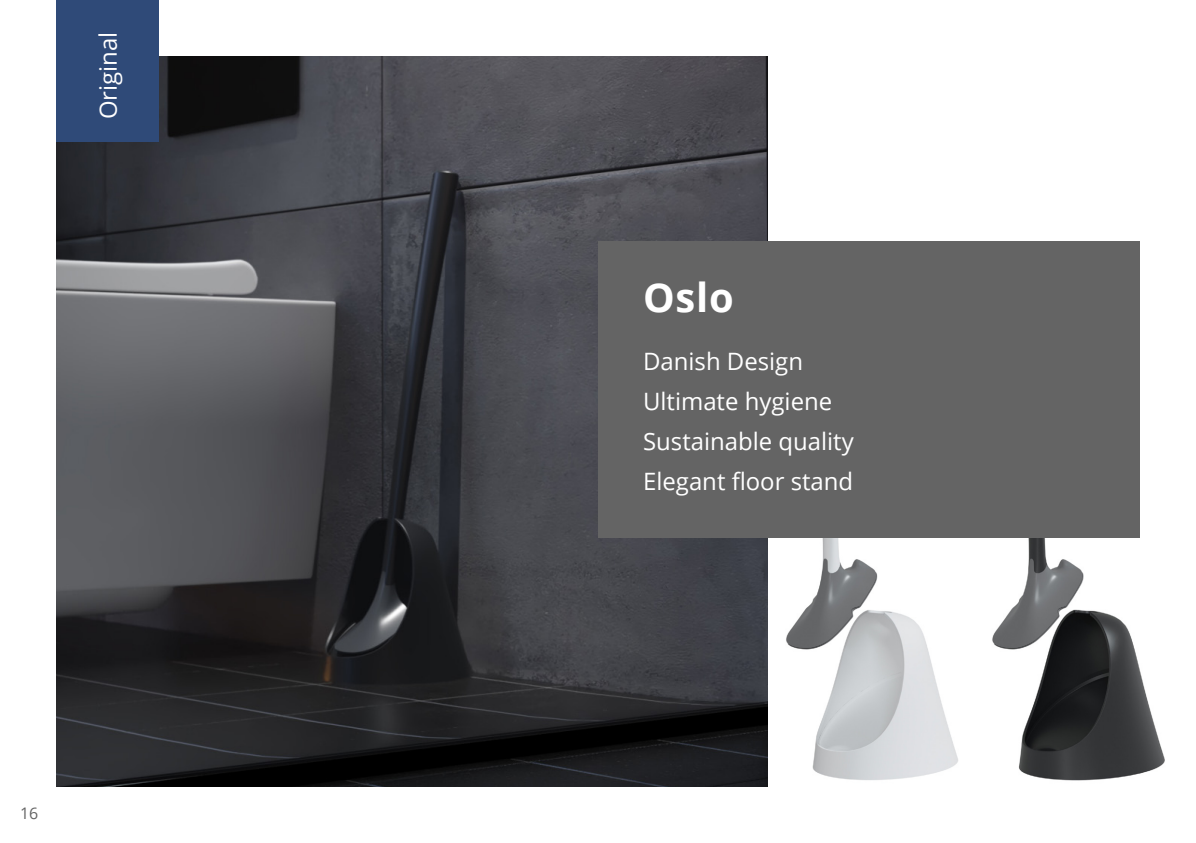
<style>
.page{position:relative;width:1196px;height:843px;background:#fff}
.page>*{position:absolute;margin:0;border:0;box-sizing:border-box;transform-origin:0 0}
.t1{font:700 39.8px "Open Sans";color:#fff}
.t2{font:24px "Open Sans";color:#fff}
.t3{font:16px "Open Sans";color:#646464}
</style>
<div class="page">
<img style="left:768px;top:537px;width:196px;height:243px">
<img style="left:978px;top:536px;width:187px;height:245px">
<img style="left:57px;top:57px;width:709px;height:729px">
<div style="left:57px;top:0;width:102px;height:141px;background:#2f4a78"></div>
<div style="left:598px;top:242px;width:540px;height:295px;background:#646464"></div>
<p class="t2" style="left:92px;top:119px;width:89px;rotate:-90deg">Original</p>
<p class="t3" style="left:20px;top:801px;width:20px">16</p>
<p class="t1" style="left:643px;top:269px;width:92px">Oslo</p>
<p class="t2" style="left:643px;top:345px;width:161px">Danish Design</p>
<p class="t2" style="left:643px;top:385px;width:190px">Ultimate hygiene</p>
<p class="t2" style="left:643px;top:425px;width:212px">Sustainable quality</p>
<p class="t2" style="left:643px;top:464px;width:211px">Elegant floor stand</p>
</div>
